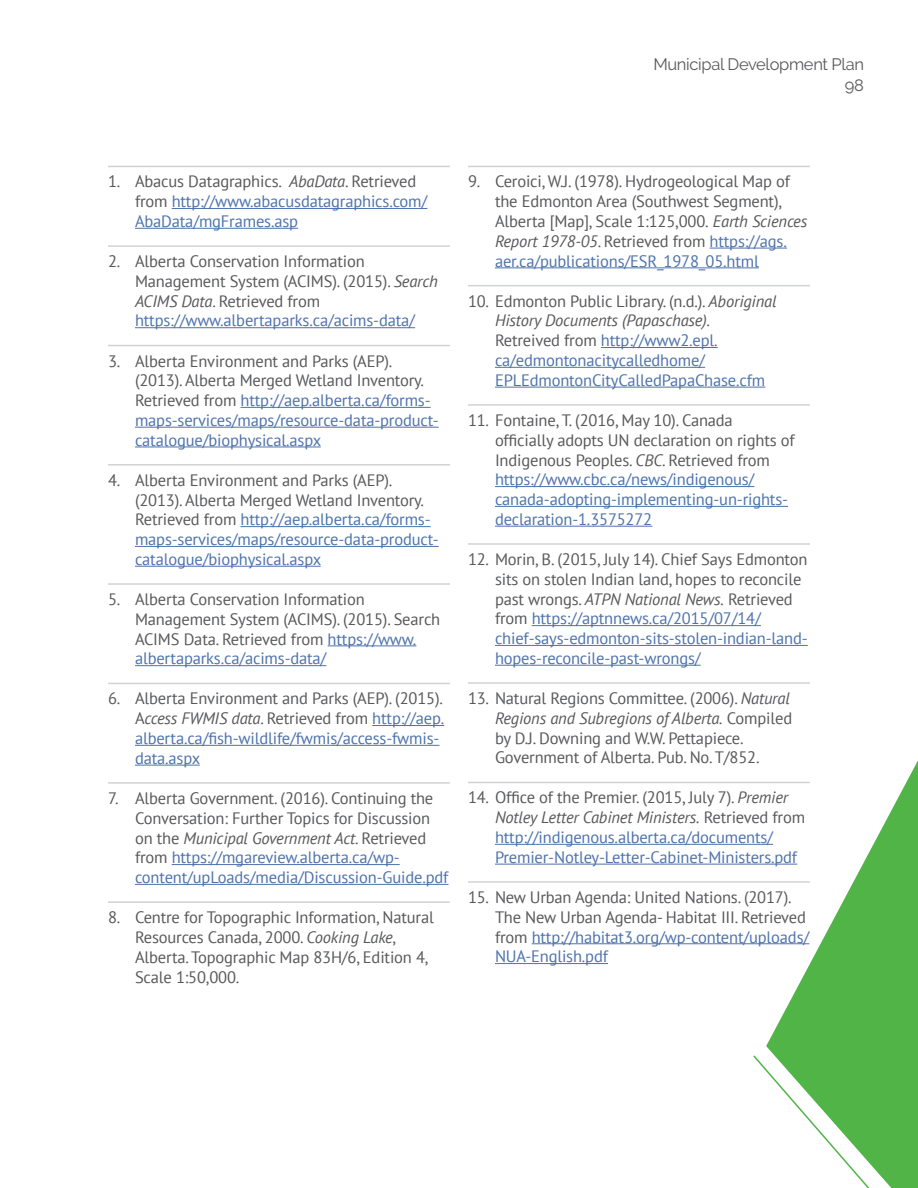
<style>
.page{position:relative;width:918px;height:1188px;background:#fff}
.page>*{position:absolute;margin:0;border:0;box-sizing:border-box;transform-origin:0 0}
.t1{font:16.5px/19.8px "PT Sans";letter-spacing:-.01em;color:#57585a}
.t2{font:16.5px/19.8px "PT Sans";letter-spacing:-.01em;color:#4d72ac}
.t3{font:16.5px/20.5px "Raleway";letter-spacing:-.02em;color:#57585a;text-align:right}
.s1{color:#57585a}
.s2{font-style:italic;color:#57585a}
.s3{font-style:italic}
.s4{color:#4d72ac}
</style>
<div class="page">
<svg style="left:766px;top:760px;width:152px;height:428px;fill:#50b447"></svg>
<svg style="left:753px;top:1054px;width:129px;height:134px"></svg>
<hr style="left:108px;top:166px;width:342px;height:1px;background:#d1d2d4">
<hr style="left:172px;top:208px;width:255px;height:1px;background:#4d72ac">
<hr style="left:135px;top:228px;width:163px;height:1px;background:#4d72ac">
<hr style="left:108px;top:245px;width:342px;height:2px;background:#d1d2d4">
<hr style="left:135px;top:327px;width:280px;height:1px;background:#4d72ac">
<hr style="left:108px;top:345px;width:342px;height:1px;background:#d1d2d4">
<hr style="left:241px;top:407px;width:190px;height:1px;background:#4d72ac">
<hr style="left:135px;top:427px;width:304px;height:1px;background:#4d72ac">
<hr style="left:135px;top:447px;width:186px;height:1px;background:#4d72ac">
<hr style="left:108px;top:464px;width:342px;height:2px;background:#d1d2d4">
<hr style="left:241px;top:526px;width:190px;height:1px;background:#4d72ac">
<hr style="left:135px;top:546px;width:304px;height:1px;background:#4d72ac">
<hr style="left:135px;top:566px;width:186px;height:1px;background:#4d72ac">
<hr style="left:108px;top:583px;width:342px;height:2px;background:#d1d2d4">
<hr style="left:328px;top:645px;width:88px;height:1px;background:#4d72ac">
<hr style="left:135px;top:665px;width:191px;height:1px;background:#4d72ac">
<hr style="left:108px;top:683px;width:342px;height:1px;background:#d1d2d4">
<hr style="left:372px;top:725px;width:72px;height:1px;background:#4d72ac">
<hr style="left:135px;top:745px;width:304px;height:1px;background:#4d72ac">
<hr style="left:135px;top:765px;width:65px;height:1px;background:#4d72ac">
<hr style="left:108px;top:782px;width:342px;height:2px;background:#d1d2d4">
<hr style="left:172px;top:864px;width:228px;height:1px;background:#4d72ac">
<hr style="left:135px;top:884px;width:313px;height:1px;background:#4d72ac">
<hr style="left:108px;top:901px;width:342px;height:2px;background:#d1d2d4">
<hr style="left:468px;top:166px;width:342px;height:1px;background:#d1d2d4">
<hr style="left:710px;top:248px;width:77px;height:1px;background:#4d72ac">
<hr style="left:495px;top:267px;width:264px;height:1px;background:#4d72ac">
<hr style="left:468px;top:285px;width:342px;height:1px;background:#d1d2d4">
<hr style="left:601px;top:347px;width:117px;height:1px;background:#4d72ac">
<hr style="left:495px;top:367px;width:210px;height:1px;background:#4d72ac">
<hr style="left:495px;top:387px;width:270px;height:1px;background:#4d72ac">
<hr style="left:468px;top:404px;width:342px;height:2px;background:#d1d2d4">
<hr style="left:495px;top:486px;width:259px;height:1px;background:#4d72ac">
<hr style="left:495px;top:506px;width:293px;height:1px;background:#4d72ac">
<hr style="left:495px;top:526px;width:157px;height:1px;background:#4d72ac">
<hr style="left:468px;top:543px;width:342px;height:2px;background:#d1d2d4">
<hr style="left:532px;top:625px;width:229px;height:1px;background:#4d72ac">
<hr style="left:495px;top:645px;width:313px;height:1px;background:#4d72ac">
<hr style="left:495px;top:665px;width:206px;height:1px;background:#4d72ac">
<hr style="left:468px;top:682px;width:342px;height:2px;background:#d1d2d4">
<hr style="left:468px;top:782px;width:342px;height:1px;background:#d1d2d4">
<hr style="left:495px;top:844px;width:278px;height:1px;background:#4d72ac">
<hr style="left:495px;top:864px;width:302px;height:1px;background:#4d72ac">
<hr style="left:468px;top:881px;width:342px;height:2px;background:#d1d2d4">
<hr style="left:532px;top:943px;width:277px;height:1px;background:#4d72ac">
<hr style="left:495px;top:963px;width:113px;height:1px;background:#4d72ac">
<p class="t3" style="left:653px;top:54px;width:212px">Municipal Development Plan<br>98</p>
<p class="t2" style="left:135px;top:171px;width:294px;text-indent:-27px"><span class="s1">1. Abacus Datagraphics.</span> <span class="s2">AbaData</span><span class="s1">. Retrieved from</span> http://www.abacusdatagraphics.com/<br>AbaData/mgFrames.asp</p>
<p class="t1" style="left:135px;top:251px;width:304px;text-indent:-27px">2. Alberta Conservation Information Management System (ACIMS). (2015). <span class="s3">Search ACIMS Data</span>. Retrieved from <span class="s4">https://www.albertaparks.ca/acims-data/</span></p>
<p class="t2" style="left:135px;top:350px;width:305px;text-indent:-27px"><span class="s1">3. Alberta Environment and Parks (AEP). (2013). Alberta Merged Wetland Inventory.<br>Retrieved from</span> http://aep.alberta.ca/forms&shy;maps-services/maps/resource-data-product&shy;catalogue/biophysical.aspx</p>
<p class="t2" style="left:135px;top:470px;width:305px;text-indent:-27px"><span class="s1">4. Alberta Environment and Parks (AEP). (2013). Alberta Merged Wetland Inventory.<br>Retrieved from</span> http://aep.alberta.ca/forms&shy;maps-services/maps/resource-data-product&shy;catalogue/biophysical.aspx</p>
<p class="t1" style="left:135px;top:589px;width:307px;text-indent:-27px">5. Alberta Conservation Information Management System (ACIMS). (2015). Search ACIMS Data. Retrieved from <span class="s4">https://www. albertaparks.ca/acims-data/</span></p>
<p class="t2" style="left:135px;top:688px;width:311px;text-indent:-27px"><span class="s1">6. Alberta Environment and Parks (AEP). (2015).<br>A</span><span class="s2">ccess FWMIS data</span><span class="s1">. Retrieved from</span> http://aep. alberta.ca/fish-wildlife/fwmis/access-fwmis&shy;data.aspx</p>
<p class="t1" style="left:135px;top:788px;width:315px;text-indent:-27px">7. Alberta Government. (2016). Continuing the Conversation: Further Topics for Discussion on the <span class="s3">Municipal Government Act</span>. Retrieved from <span class="s4">https://mgareview.alberta.ca/wp&shy;content/upLoads/media/Discussion-Guide.pdf</span></p>
<p class="t1" style="left:135px;top:907px;width:300px;text-indent:-27px">8. Centre for Topographic Information, Natural Resources Canada, 2000. <span class="s3">Cooking Lake</span>, Alberta. Topographic Map 83H/6, Edition 4, Scale 1:50,000.</p>
<p class="t1" style="left:495px;top:171px;width:314px;text-indent:-27px">9. Ceroici, W.J. (1978). Hydrogeological Map of the Edmonton Area (Southwest Segment), Alberta [Map], Scale 1:125,000. <span class="s3">Earth Sciences Report 1978-05</span>. Retrieved from <span class="s4">https://ags. aer.ca/publications/ESR_1978_05.html</span></p>
<p class="t2" style="left:495px;top:291px;width:283px;text-indent:-27px"><span class="s1">10. Edmonton Public Library. (n.d.).</span> <span class="s2">Aboriginal History Documents (Papaschase)</span><span class="s1">.<br>Retreived from</span> http://www2.epl. ca/edmontonacitycalledhome/ EPLEdmontonCityCalledPapaChase.cfm</p>
<p class="t1" style="left:495px;top:410px;width:301px;text-indent:-27px">11. Fontaine, T. (2016, May 10). Canada officially adopts UN declaration on rights of Indigenous Peoples. <span class="s3">CBC</span>. Retrieved from <span class="s4">https://www.cbc.ca/news/indigenous/ canada-adopting-implementing-un-rights&shy;declaration-1.3575272</span></p>
<p class="t1" style="left:495px;top:549px;width:314px;text-indent:-27px">12. Morin, B. (2015, July 14). Chief Says Edmonton sits on stolen Indian land, hopes to reconcile past wrongs. <span class="s3">ATPN National News.</span> Retrieved from <span class="s4">https://aptnnews.ca/2015/07/14/ chief-says-edmonton-sits-stolen-indian-land&shy;hopes-reconcile-past-wrongs/</span></p>
<p class="t1" style="left:495px;top:688px;width:299px;text-indent:-27px">13. Natural Regions Committee. (2006). <span class="s3">Natural Regions and Subregions of Alberta.</span> Compiled by D.J. Downing and W.W. Pettapiece.<br>Government of Alberta. Pub. No. T/852.</p>
<p class="t2" style="left:495px;top:787px;width:312px;text-indent:-27px"><span class="s1">14. Office of the Premier. (2015, July 7).</span> <span class="s2">Premier Notley Letter Cabinet Ministers.</span> <span class="s1">Retrieved from </span>http://indigenous.alberta.ca/documents/ Premier-Notley-Letter-Cabinet-Ministers.pdf</p>
<p class="t1" style="left:495px;top:887px;width:316px;text-indent:-27px">15. New Urban Agenda: United Nations. (2017).<br>The New Urban Agenda- Habitat III. Retrieved from <span class="s4">http://habitat3.org/wp-content/uploads/ NUA-English.pdf</span></p>
</div>
